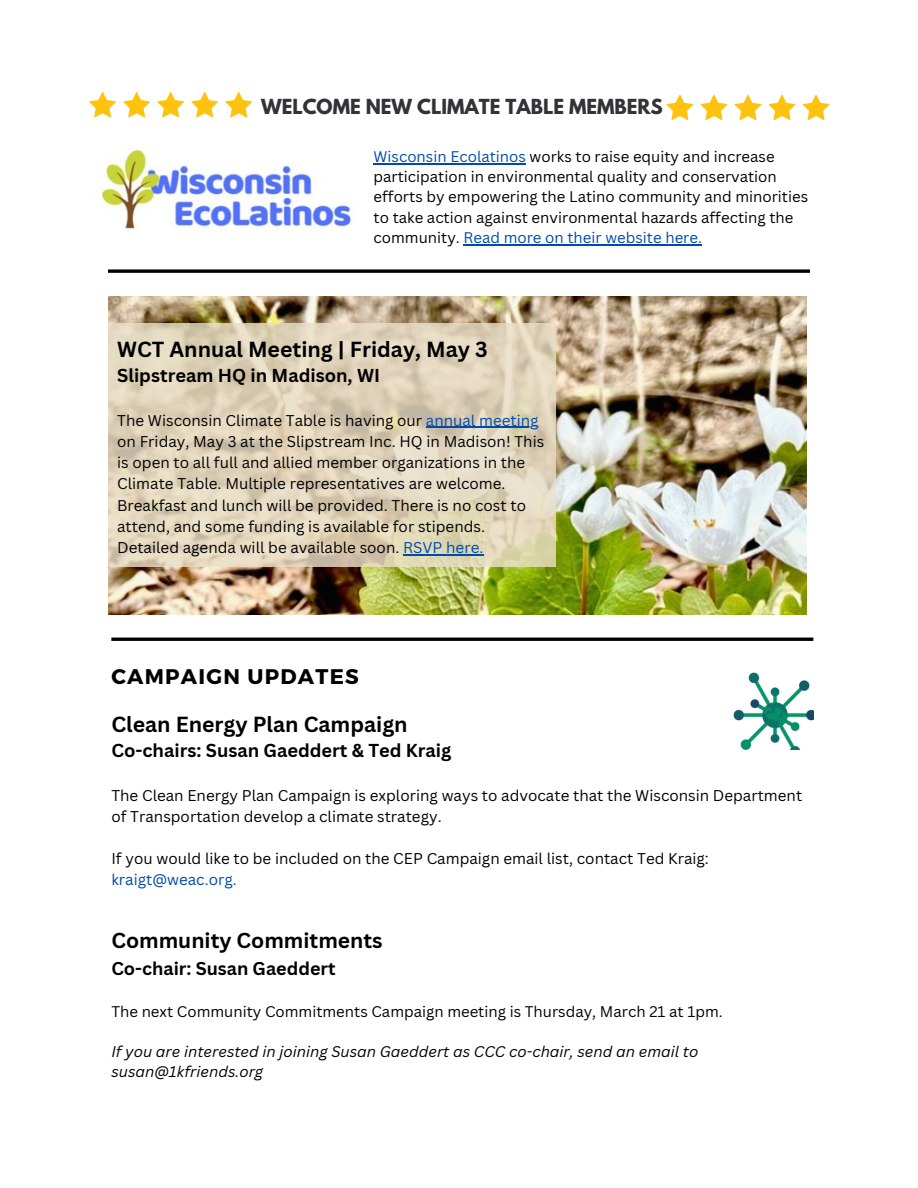
<style>
.page{position:relative;width:918px;height:1188px;background:#fff}
.page>*{position:absolute;margin:0;border:0;box-sizing:border-box;transform-origin:0 0}
.t1{font:700 21.3px "Canva Sans";color:#000}
.t2{font:700 21.15px "Montserrat";letter-spacing:.06em;color:#000}
.t3{font:700 21px "Canva Sans";color:#000}
.t4{font:700 18.45px "League Spartan";color:#323239}
.t5{font:700 18.3px "Canva Sans";color:#000}
.t6{font:700 18px "Canva Sans";color:#000}
.t7{font:15.15px/21.1px "Canva Sans";color:#000}
.t8{font:15.15px "Canva Sans";color:#004aad}
.t9{font:15px/20.2px "Canva Sans";color:#000}
.t10{font:italic 15px/20.2px "Canva Sans";color:#000}
.s1{color:#004aad}
</style>
<div class="page">
<img style="left:733px;top:673px;width:80px;height:76px">
<svg style="left:108px;top:269px;width:702px;height:4px;background:#272727"></svg>
<svg style="left:89px;top:92px;width:163px;height:26px"></svg>
<svg style="left:666px;top:95px;width:164px;height:25px"></svg>
<img style="left:101px;top:148px;width:250px;height:82px">
<hr style="left:111px;top:638px;width:702px;height:3px;background:#000">
<img style="left:108px;top:296px;width:699px;height:319px">
<hr style="left:374px;top:163px;width:152px;height:1px;background:#004aad">
<hr style="left:463px;top:244px;width:239px;height:1px;background:#004aad">
<svg style="left:108px;top:323px;width:447px;height:244px;background:#dfd3ba"></svg>
<hr style="left:426px;top:427px;width:113px;height:1px;background:#004aad">
<hr style="left:403px;top:554px;width:80px;height:1px;background:#004aad">
<p class="t4" style="left:261px;top:98px;width:403px">WELCOME NEW CLIMATE TABLE MEMBERS</p>
<p class="t9" style="left:374px;top:146px;width:436px"><span class="s1">Wisconsin Ecolatinos</span> works to raise equity and increase participation in environmental quality and conservation efforts by empowering the Latino community and minorities to take action against environmental hazards affecting the community. <span class="s1">Read more on their website here.</span></p>
<h1 class="t1" style="left:117px;top:334px;width:372px">WCT Annual Meeting | Friday, May 3</h1>
<p class="t5" style="left:117px;top:363px;width:264px">Slipstream HQ in Madison, WI</p>
<p class="t7" style="left:117px;top:409px;width:429px">The Wisconsin Climate Table is having our <span class="s1">annual meeting </span>on Friday, May 3 at the Slipstream Inc. HQ in Madison! This is open to all full and allied member organizations in the Climate Table. Multiple representatives are welcome.<br>Breakfast and lunch will be provided. There is no cost to attend, and some funding is available for stipends.<br>Detailed agenda will be available soon. <span class="s1">RSVP here.</span></p>
<h2 class="t2" style="left:111px;top:663px;width:249px">CAMPAIGN UPDATES</h2>
<h1 class="t1" style="left:111px;top:709px;width:298px">Clean Energy Plan Campaign</h1>
<p class="t5" style="left:111px;top:738px;width:342px">Co-chairs: Susan Gaeddert &amp; Ted Kraig</p>
<p class="t7" style="left:111px;top:784px;width:692px">The Clean Energy Plan Campaign is exploring ways to advocate that the Wisconsin Department of Transportation develop a climate strategy.</p>
<p class="t7" style="left:111px;top:848px;width:599px">If you would like to be included on the CEP Campaign email list, contact Ted Kraig:</p>
<p class="t8" style="left:111px;top:869px;width:127px">kraigt@weac.org.</p>
<h3 class="t3" style="left:111px;top:926px;width:273px">Community Commitments</h3>
<p class="t6" style="left:111px;top:956px;width:226px">Co-chair: Susan Gaeddert</p>
<p class="t9" style="left:111px;top:1001px;width:613px">The next Community Commitments Campaign meeting is Thursday, March 21 at 1pm.</p>
<p class="t10" style="left:111px;top:1041px;width:588px">If you are interested in joining Susan Gaeddert as CCC co-chair, send an email to susan@1kfriends.org</p>
</div>
